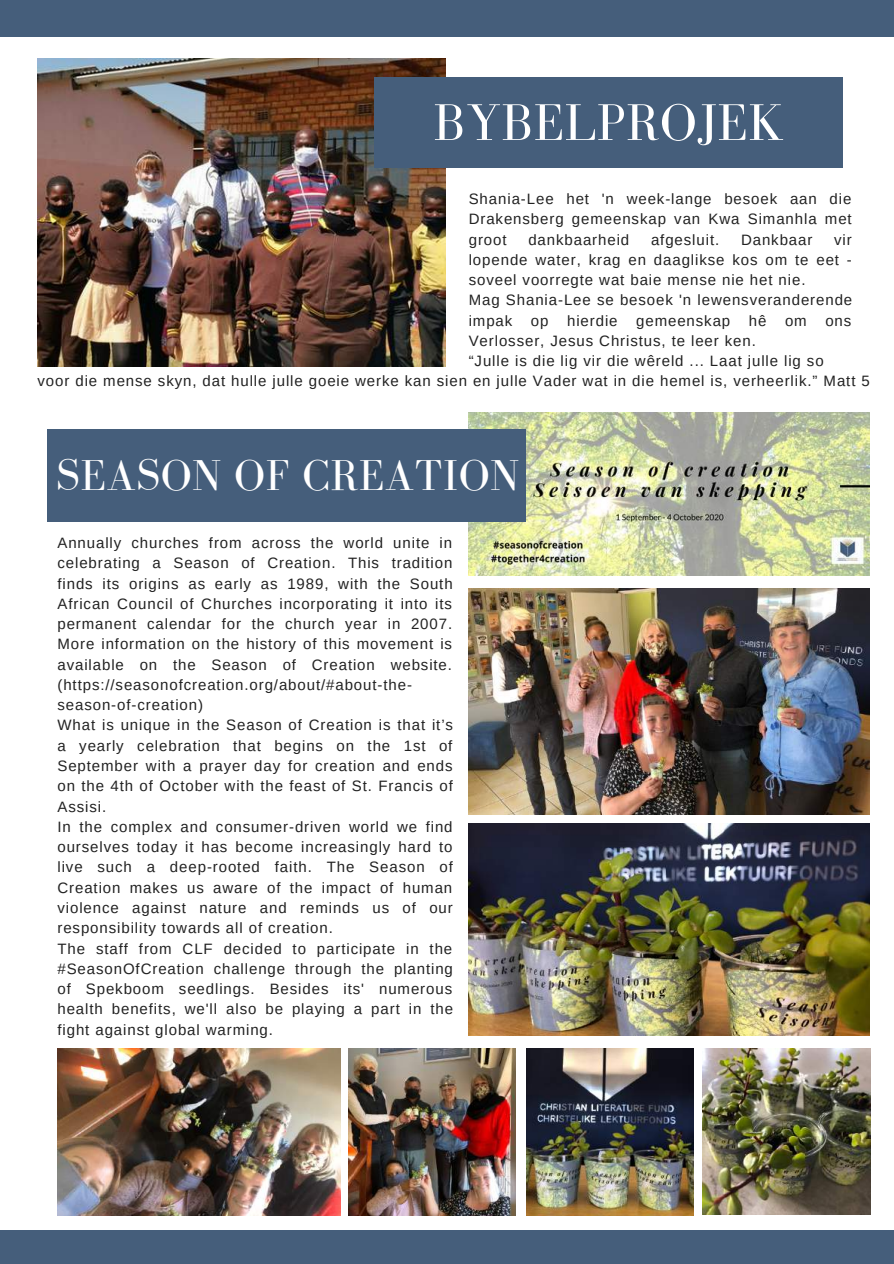
<style>
.page{position:relative;width:894px;height:1264px;background:#fff}
.page>*{position:absolute;margin:0;border:0;box-sizing:border-box;transform-origin:0 0}
.t1{font:52.95px "Bodoni FLF";letter-spacing:.01em;color:#fff}
.t2{font:44.55px "Bodoni FLF";letter-spacing:.01em;color:#fff}
.t3{font:15px/20.2px "Arimo";letter-spacing:.06em;color:#222}
</style>
<div class="page">
<div style="left:0;top:1230px;width:893px;height:33px;background:#455e7b"></div>
<div style="left:0;top:0;width:893px;height:37px;background:#455e7b"></div>
<img style="left:38px;top:59px;width:407px;height:307px">
<img style="left:468px;top:823px;width:401px;height:212px">
<div style="left:374px;top:77px;width:468px;height:90px;background:#455e7b"></div>
<img style="left:468px;top:412px;width:401px;height:164px">
<div style="left:47px;top:429px;width:479px;height:92px;background:#455e7b"></div>
<img style="left:348px;top:1048px;width:167px;height:167px">
<img style="left:526px;top:1048px;width:167px;height:167px">
<img style="left:702px;top:1048px;width:167px;height:166px">
<img style="left:57px;top:1048px;width:283px;height:167px">
<img style="left:468px;top:589px;width:401px;height:225px">
<h1 class="t1" style="left:433px;top:94px;width:352px">BYBELPROJEK</h1>
<p class="t3" style="left:468px;top:189px;width:384px;text-align:justify">Shania-Lee het 'n week-lange besoek aan die Drakensberg gemeenskap van Kwa Simanhla met groot</p>
<p class="t3" style="left:528px;top:229px;width:102px">dankbaarheid</p>
<p class="t3" style="left:650px;top:229px;width:70px">afgesluit.</p>
<p class="t3" style="left:740px;top:229px;width:73px">Dankbaar</p>
<p class="t3" style="left:833px;top:229px;width:19px">vir</p>
<p class="t3" style="left:468px;top:249px;width:384px">lopende water, krag en daaglikse kos om te eet -</p>
<p class="t3" style="left:468px;top:270px;width:338px">soveel voorregte wat baie mense nie het nie.</p>
<p class="t3" style="left:468px;top:290px;width:385px">Mag Shania-Lee se besoek 'n lewensveranderende</p>
<p class="t3" style="left:468px;top:310px;width:384px">impak op hierdie gemeenskap hê om ons</p>
<p class="t3" style="left:468px;top:330px;width:288px">Verlosser, Jesus Christus, te leer ken.</p>
<p class="t3" style="left:468px;top:351px;width:356px">“Julle is die lig vir die wêreld ... Laat julle lig so</p>
<p class="t3" style="left:38px;top:370px;width:833px">voor die mense skyn, dat hulle julle goeie werke kan sien en julle Vader wat in die hemel is, verheerlik.” Matt 5</p>
<h2 class="t2" style="left:56px;top:451px;width:465px">SEASON OF CREATION</h2>
<p class="t3" style="left:57px;top:532px;width:397px">Annually churches from across the world unite in celebrating a Season of Creation. This tradition finds its origins as early as 1989, with the South African Council of Churches incorporating it into its permanent calendar for the church year in 2007.<br>More information on the history of this movement is available on the Season of Creation website. (https://seasonofcreation.org/about/#about-the&shy;season-of-creation)<br>What is unique in the Season of Creation is that it’s a yearly celebration that begins on the 1st of September with a prayer day for creation and ends on the 4th of October with the feast of St. Francis of Assisi.<br>In the complex and consumer-driven world we find ourselves today it has become increasingly hard to live such a deep-rooted faith. The Season of Creation makes us aware of the impact of human violence against nature and reminds us of our responsibility towards all of creation.<br>The staff from CLF decided to participate in the #SeasonOfCreation challenge through the planting of Spekboom seedlings. Besides its' numerous health benefits, we'll also be playing a part in the fight against global warming.</p>
</div>
